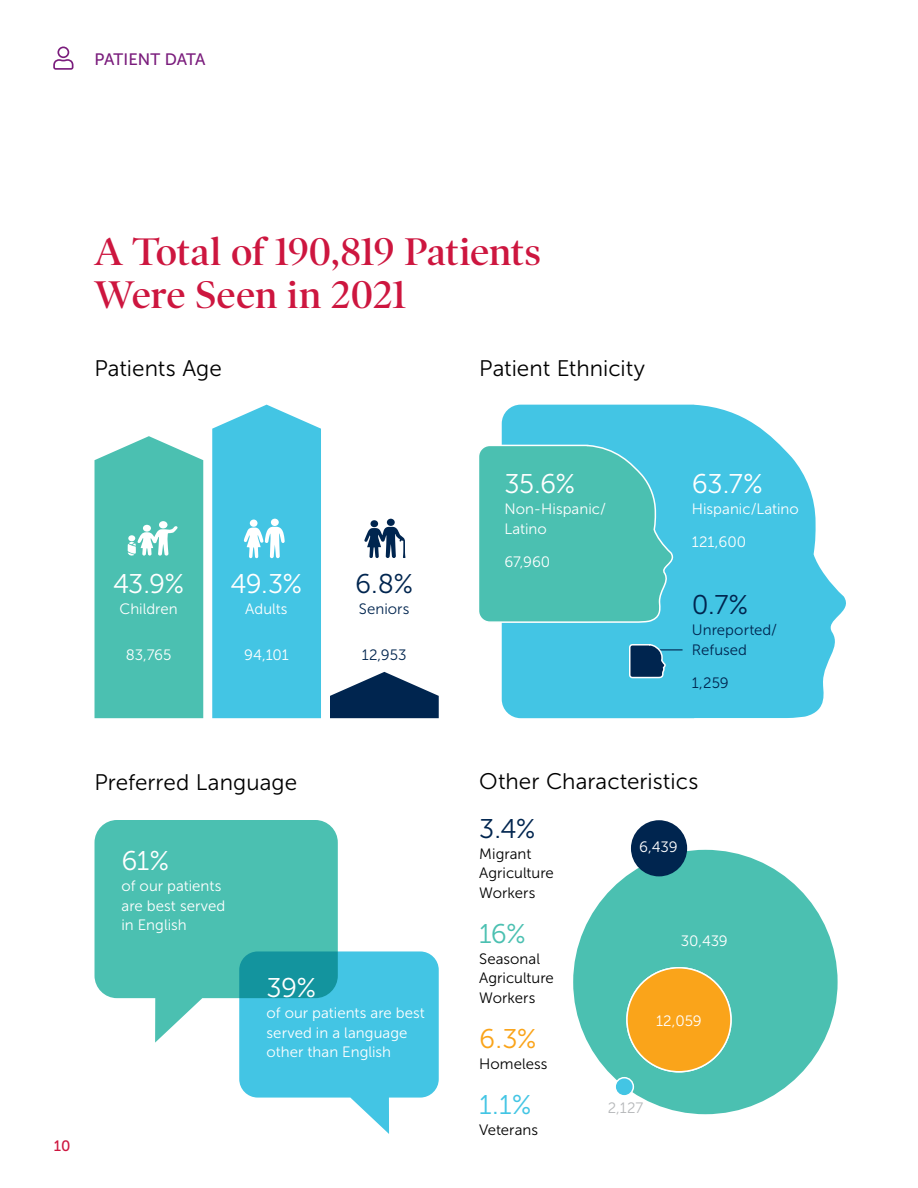
<style>
.page{position:relative;width:918px;height:1188px;background:#fff}
.page>*{position:absolute;margin:0;border:0;box-sizing:border-box;transform-origin:0 0}
.t1{font:600 39px/43.5px "Poynter OS Disp";letter-spacing:-.005em;color:#cd163f}
.t2{font:27px "Museo Sans 300";letter-spacing:-.025em;color:#fff}
.t3{font:27px "Museo Sans 300";color:#00254f}
.t4{font:27px "Museo Sans 300";color:#faa41a}
.t5{font:27px "Museo Sans 300";color:#43c5e4}
.t6{font:27px "Museo Sans 300";color:#4bc0b1}
.t7{font:22.5px "Museo Sans 300";letter-spacing:.005em;color:#000}
.t8{font:16.5px "Museo Sans 500";letter-spacing:-.01em;color:#7a1c7c}
.t9{font:15px/19.5px "Museo Sans 300";color:#fff}
.t10{font:15px/19.5px "Museo Sans 300";color:#000}
.t11{font:15px/19.5px "Museo Sans 300";letter-spacing:.005em;color:#00254f}
.t12{font:15px "Museo Sans 300";color:#b6b8ba}
.t13{font:15px "Museo Sans 500";color:#cd163f}
</style>
<div class="page">
<div style="left:573px;top:850px;width:265px;height:264px;background:#4bc0b1;border-radius:50%"></div>
<svg style="left:95px;top:820px;width:243px;height:223px;background:#62c8bb"></svg>
<svg style="left:53px;top:47px;width:20px;height:23px"></svg>
<svg style="left:330px;top:672px;width:109px;height:46px"></svg>
<svg style="left:364px;top:527px;width:41px;height:31px"></svg>
<div style="left:387px;top:519px;width:8px;height:7px;background:#00254f;border-radius:50%"></div>
<div style="left:370px;top:520px;width:8px;height:7px;background:#00254f;border-radius:50%"></div>
<svg style="left:212px;top:405px;width:109px;height:313px;background:#4ec8e5"></svg>
<div style="left:271px;top:519px;width:8px;height:7px;background:#fff;border-radius:50%"></div>
<div style="left:250px;top:520px;width:8px;height:7px;background:#fff;border-radius:50%"></div>
<svg style="left:95px;top:436px;width:108px;height:282px;background:#57c4b6"></svg>
<svg style="left:502px;top:405px;width:344px;height:313px;background:#5ecde7"></svg>
<svg style="left:479px;top:444px;width:195px;height:180px;background:#4ec2b8"></svg>
<svg style="left:628px;top:643px;width:55px;height:36px;background:#337b9d"></svg>
<svg style="left:239px;top:951px;width:200px;height:183px"></svg>
<div style="left:627px;top:968px;width:104px;height:104px;background:#faa41a;border-radius:50%"></div>
<div style="left:626px;top:967px;width:106px;height:106px;border:2px solid #fff;border-radius:50%"></div>
<div style="left:631px;top:820px;width:56px;height:56px;background:#00254f;border-radius:50%"></div>
<div style="left:615px;top:1078px;width:18px;height:18px;background:#43c5e4;border-radius:50%"></div>
<div style="left:614px;top:1077px;width:20px;height:20px;border:2px solid #fff;border-radius:50%"></div>
<p class="t8" style="left:94px;top:50px;width:113px">PATIENT DATA</p>
<h1 class="t1" style="left:94px;top:230px;width:448px">A Total of 190,819 Patients<br>Were Seen in 2021</h1>
<h3 class="t7" style="left:94px;top:356px;width:129px">Patients Age</h3>
<h3 class="t7" style="left:479px;top:356px;width:167px">Patient Ethnicity</h3>
<h2 class="t2" style="left:113px;top:569px;width:73px">43.9%</h2>
<p class="t9" style="left:120px;top:599px;width:60px">Children</p>
<p class="t9" style="left:126px;top:646px;width:47px">83,765</p>
<h2 class="t2" style="left:230px;top:569px;width:73px">49.3%</h2>
<p class="t9" style="left:245px;top:599px;width:44px">Adults</p>
<p class="t9" style="left:244px;top:646px;width:46px">94,101</p>
<h2 class="t3" style="left:355px;top:569px;width:60px">6.8%</h2>
<p class="t11" style="left:359px;top:599px;width:52px">Seniors</p>
<p class="t11" style="left:362px;top:646px;width:46px">12,953</p>
<h2 class="t2" style="left:504px;top:470px;width:72px">35.6%</h2>
<p class="t9" style="left:504px;top:500px;width:103px">Non-Hispanic/<br>Latino</p>
<p class="t9" style="left:504px;top:552px;width:47px">67,960</p>
<h2 class="t2" style="left:692px;top:470px;width:72px">63.7%</h2>
<p class="t9" style="left:692px;top:500px;width:109px">Hispanic/Latino</p>
<p class="t9" style="left:692px;top:533px;width:56px">121,600</p>
<h2 class="t3" style="left:692px;top:590px;width:58px">0.7%</h2>
<p class="t11" style="left:692px;top:620px;width:87px">Unreported/<br>Refused</p>
<p class="t11" style="left:692px;top:673px;width:38px">1,259</p>
<p class="t13" style="left:54px;top:1138px;width:18px">10</p>
<h3 class="t7" style="left:94px;top:770px;width:204px">Preferred Language</h3>
<h3 class="t7" style="left:479px;top:769px;width:221px">Other Characteristics</h3>
<h2 class="t3" style="left:479px;top:814px;width:58px">3.4%</h2>
<p class="t10" style="left:479px;top:844px;width:76px">Migrant<br>Agriculture<br>Workers</p>
<h2 class="t6" style="left:479px;top:919px;width:48px">16%</h2>
<p class="t10" style="left:479px;top:949px;width:76px">Seasonal<br>Agriculture<br>Workers</p>
<h2 class="t4" style="left:479px;top:1024px;width:59px">6.3%</h2>
<p class="t10" style="left:479px;top:1054px;width:70px">Homeless</p>
<h2 class="t5" style="left:479px;top:1090px;width:54px">1.1%</h2>
<p class="t10" style="left:479px;top:1120px;width:60px">Veterans</p>
<p class="t9" style="left:639px;top:837px;width:40px">6,439</p>
<h2 class="t2" style="left:121px;top:846px;width:49px">61%</h2>
<p class="t9" style="left:121px;top:876px;width:105px">of our patients are best served in English</p>
<p class="t9" style="left:681px;top:931px;width:49px">30,439</p>
<h2 class="t2" style="left:267px;top:973px;width:51px">39%</h2>
<p class="t9" style="left:267px;top:1003px;width:160px">of our patients are best served in a language other than English</p>
<p class="t9" style="left:656px;top:1011px;width:47px">12,059</p>
<p class="t12" style="left:608px;top:1100px;width:37px">2,127</p>
</div>
